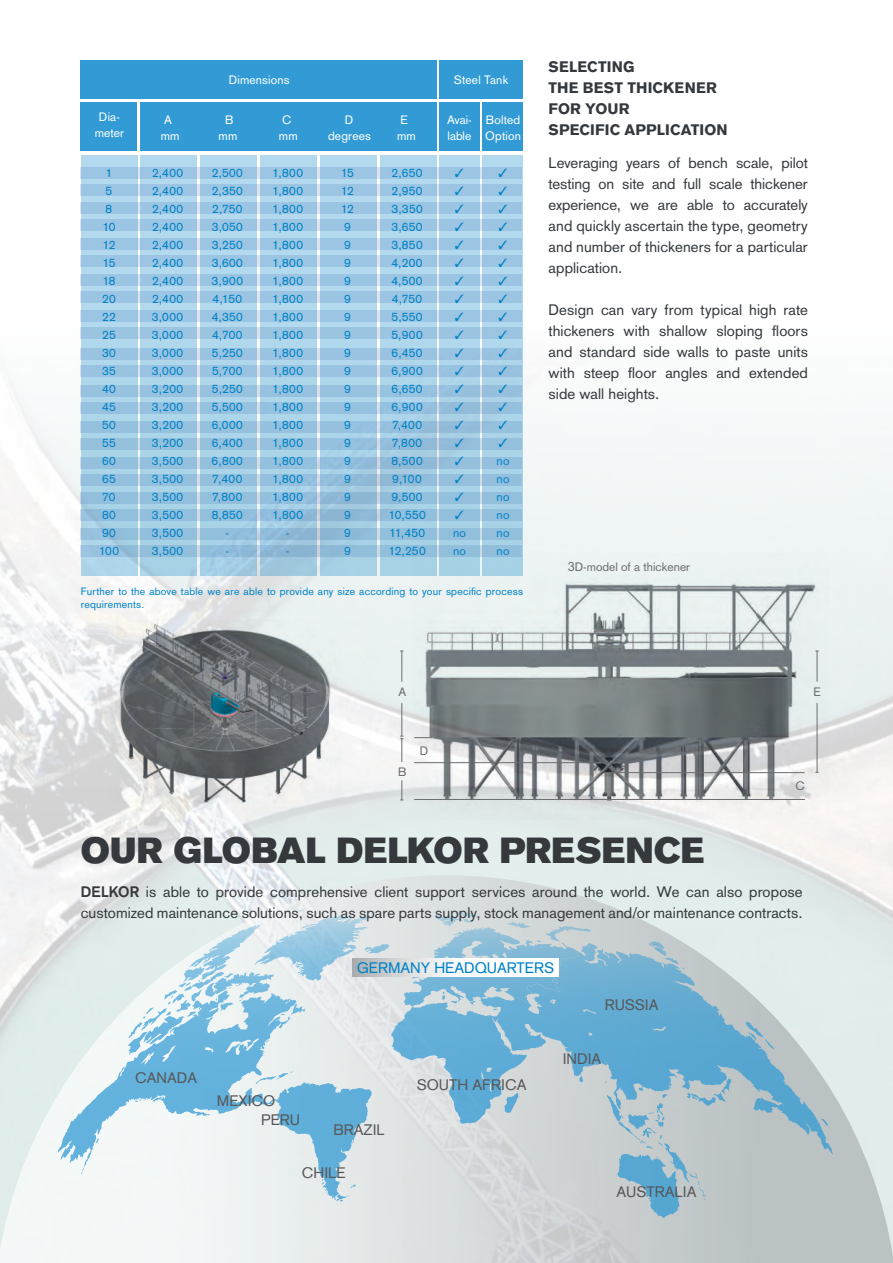
<style>
.page{position:relative;width:893px;height:1263px;background:#fff}
.page>*{position:absolute;margin:0;border:0;box-sizing:border-box;transform-origin:0 0}
.t1{font:36px "Akzidenz Grotesk BQ Super";letter-spacing:.005em;color:#35393d}
.t2{font:15px/21px "Akzidenz Grotesk";letter-spacing:.005em;color:#35393d;text-align:justify}
.t3{font:15px "Akzidenz Grotesk";color:#57585a}
.t4{font:900 15px/21px "Akzidenz Grotesk";letter-spacing:.01em;color:#35393d}
.t5{font:15px "Akzidenz Grotesk";color:#0082c8}
.t6{font:12px/18px "Akzidenz Grotesk";letter-spacing:.035em;color:#0082c8;text-align:center}
.t7{font:12px/16.5px "Akzidenz Grotesk";letter-spacing:.015em;color:#fff;text-align:center}
.t8{font:12px/18px "Zapf Dingbats ITC";color:#0082c8;text-align:justify}
.t9{font:12px "Akzidenz Grotesk";color:#6c6d70}
.t10{font:12px/16.5px "Akzidenz Grotesk";letter-spacing:-.005em;color:#fff}
.t11{font:10.5px/13.5px "Akzidenz Grotesk";letter-spacing:.02em;color:#0082c8}
.s1{font-family:"Arial";font-size:12.75px}
.s2{font-family:"Akzidenz Grotesk BE"}
.s3{font-weight:700}
</style>
<div class="page">
<img style="left:0;top:60px;width:893px;height:815px">
<svg style="left:0;top:875px;width:893px;height:388px"></svg>
<svg style="left:647px;top:941px;width:37px;height:2px"></svg>
<svg style="left:591px;top:943px;width:242px;height:211px;background:#9dc2d3"></svg>
<svg style="left:605px;top:1078px;width:127px;height:140px;background:#aac1cb"></svg>
<svg style="left:58px;top:910px;width:533px;height:291px"></svg>
<svg style="left:353px;top:959px;width:205px;height:17px"></svg>
<img style="left:412px;top:553px;width:416px;height:267px">
<svg style="left:137px;top:167px;width:346px;height:12px"></svg>
<svg style="left:137px;top:202px;width:346px;height:12px"></svg>
<svg style="left:137px;top:239px;width:346px;height:11px"></svg>
<svg style="left:137px;top:275px;width:346px;height:11px"></svg>
<svg style="left:137px;top:311px;width:346px;height:11px"></svg>
<svg style="left:137px;top:349px;width:346px;height:11px"></svg>
<svg style="left:137px;top:385px;width:346px;height:11px"></svg>
<svg style="left:137px;top:421px;width:346px;height:11px"></svg>
<svg style="left:137px;top:457px;width:346px;height:11px"></svg>
<svg style="left:137px;top:493px;width:346px;height:11px"></svg>
<svg style="left:137px;top:529px;width:346px;height:11px"></svg>
<svg style="left:137px;top:184px;width:346px;height:12px"></svg>
<svg style="left:137px;top:219px;width:346px;height:12px"></svg>
<svg style="left:137px;top:256px;width:346px;height:11px"></svg>
<svg style="left:137px;top:292px;width:346px;height:11px"></svg>
<svg style="left:137px;top:328px;width:346px;height:11px"></svg>
<svg style="left:137px;top:366px;width:346px;height:11px"></svg>
<svg style="left:137px;top:402px;width:346px;height:11px"></svg>
<svg style="left:137px;top:438px;width:346px;height:11px"></svg>
<svg style="left:137px;top:474px;width:346px;height:11px"></svg>
<svg style="left:137px;top:510px;width:346px;height:11px"></svg>
<svg style="left:137px;top:546px;width:346px;height:11px"></svg>
<svg style="left:81px;top:155px;width:56px;height:420px;background:#a0c9e3"></svg>
<svg style="left:261px;top:155px;width:56px;height:420px;background:#9fc8e2"></svg>
<svg style="left:140px;top:155px;width:57px;height:420px;background:#9fc9e3"></svg>
<svg style="left:320px;top:155px;width:57px;height:420px;background:#9ec8e2"></svg>
<svg style="left:200px;top:155px;width:57px;height:420px;background:#9fc9e3"></svg>
<svg style="left:380px;top:155px;width:56px;height:420px;background:#9fc8e2"></svg>
<svg style="left:439px;top:155px;width:41px;height:420px;background:#9fc8e2"></svg>
<svg style="left:483px;top:155px;width:40px;height:420px;background:#9fc9e3"></svg>
<div style="left:81px;top:102px;width:56px;height:49px;background:#329bd5"></div>
<div style="left:140px;top:102px;width:297px;height:49px;background:#329bd5"></div>
<div style="left:439px;top:102px;width:41px;height:49px;background:#329bd5"></div>
<div style="left:483px;top:102px;width:40px;height:49px;background:#329bd5"></div>
<div style="left:81px;top:61px;width:356px;height:38px;background:#329bd5"></div>
<div style="left:439px;top:61px;width:84px;height:38px;background:#329bd5"></div>
<hr style="left:401px;top:651px;width:1px;height:31px;background:#6c6d70">
<hr style="left:817px;top:651px;width:1px;height:31px;background:#6c6d70">
<hr style="left:401px;top:703px;width:1px;height:33px;background:#6c6d70">
<svg style="left:400px;top:736px;width:3px;height:26px"></svg>
<hr style="left:817px;top:703px;width:1px;height:69px;background:#6c6d70">
<svg style="left:400px;top:780px;width:3px;height:21px"></svg>
<img style="left:100px;top:619px;width:242px;height:185px">
<hr style="left:604px;top:772px;width:200px;height:1px;background:#6c6d70">
<hr style="left:414px;top:762px;width:207px;height:1px;background:#6c6d70">
<hr style="left:414px;top:799px;width:391px;height:1px;background:#6c6d70">
<svg style="left:414px;top:737px;width:18px;height:1px"></svg>
<p class="t7" style="left:229px;top:71px;width:62px">Dimensions</p>
<p class="t7" style="left:454px;top:71px;width:56px">Steel Tank</p>
<p class="t10" style="left:447px;top:112px;width:26px">Avai&shy;lable</p>
<p class="t7" style="left:485px;top:112px;width:37px;text-align:left">Bolted<br>Option</p>
<p class="t7" style="left:95px;top:108px;width:31px">Dia&shy;meter</p>
<p class="t7" style="left:164px;top:112px;width:9px">A</p>
<p class="t7" style="left:225px;top:112px;width:10px">B</p>
<p class="t7" style="left:282px;top:112px;width:11px">C</p>
<p class="t7" style="left:345px;top:112px;width:10px">D</p>
<p class="t7" style="left:400px;top:112px;width:9px">E</p>
<p class="t7" style="left:161px;top:128px;width:20px">mm</p>
<p class="t7" style="left:219px;top:128px;width:20px">mm</p>
<p class="t7" style="left:279px;top:128px;width:20px">mm</p>
<p class="t7" style="left:328px;top:128px;width:44px">degrees</p>
<p class="t7" style="left:397px;top:128px;width:20px">mm</p>
<p class="t6" style="left:99px;top:164px;width:22px">1<br>5<br>8<br>10<br>12<br>15<br>18<br>20<br>22<br>25<br>30<br>35<br>40<br>45<br>50<br>55<br>60<br>65<br>70<br>80<br>90<br>100</p>
<p class="t6" style="left:341px;top:164px;width:15px;text-align:left">15<br>12<br>12<br>9<br>9<br>9<br>9<br>9<br>9<br>9<br>9<br>9<br>9<br>9<br>9<br>9<br>9<br>9<br>9<br>9<br>9<br>9</p>
<p class="t8" style="left:455px;top:164px;width:11px">✓ ✓ ✓ ✓ ✓ ✓ ✓ ✓ ✓ ✓ ✓ ✓ ✓ ✓ ✓ ✓ ✓ ✓ ✓ ✓</p>
<p class="t6" style="left:152px;top:164px;width:33px;text-align:justify">2,400<br>2,400<br>2,400<br>2,400<br>2,400<br>2,400<br>2,400<br>2,400<br>3,000<br>3,000<br>3,000<br>3,000<br>3,200<br>3,200<br>3,200<br>3,200<br>3,500<br>3,500<br>3,500<br>3,500<br>3,500<br>3,500</p>
<p class="t6" style="left:212px;top:164px;width:33px">2,500<br>2,350<br>2,750<br>3,050<br>3,250<br>3,600<br>3,900<br>4,150<br>4,350<br>4,700<br>5,250<br>5,700<br>5,250<br>5,500<br>6,000<br>6,400<br>6,800<br>7,400<br>7,800<br>8,850 -<br>-</p>
<p class="t6" style="left:388px;top:164px;width:39px">2,650<br>2,950<br>3,350<br>3,650<br>3,850<br>4,200<br>4,500<br>4,750<br>5,550<br>5,900<br>6,450<br>6,900<br>6,650<br>6,900<br>7,400<br>7,800<br>8,500<br>9,100<br>9,500<br>10,550<br>11,450<br>12,250</p>
<p class="t6" style="left:272px;top:164px;width:32px">1,800<br>1,800<br>1,800<br>1,800<br>1,800<br>1,800<br>1,800<br>1,800<br>1,800<br>1,800<br>1,800<br>1,800<br>1,800<br>1,800<br>1,800<br>1,800<br>1,800<br>1,800<br>1,800<br>1,800 -<br>-</p>
<p class="t6" style="left:453px;top:524px;width:14px;text-align:left">no no</p>
<p class="t8" style="left:498px;top:164px;width:11px">✓ ✓ ✓ ✓ ✓ ✓ ✓ ✓ ✓ ✓ ✓ ✓ ✓ ✓ ✓ ✓</p>
<p class="t6" style="left:497px;top:452px;width:14px;text-align:justify">no no no no no no</p>
<p class="t11" style="left:81px;top:584px;width:444px">Further to the above table we are able to provide any size according to your specific process requirements.</p>
<p class="t4" style="left:549px;top:56px;width:181px">SELECTING<br>THE BEST THICKENER<br>FOR YOUR<br>SPECIFIC APPLICATION</p>
<p class="t2" style="left:549px;top:152px;width:261px">Leveraging years of bench scale, pilot testing on site and full scale thickener experience, we are able to accurately and quickly ascertain the type, geometry and number of thickeners for a particular application.</p>
<p class="t2" style="left:549px;top:299px;width:261px">Design can vary from typical high rate thickeners with shallow sloping floors and standard side walls to paste units with steep floor angles and extended side wall heights.</p>
<p class="t9" style="left:568px;top:559px;width:124px"><span class="s1">3</span>D-<span class="s2">m</span>odel of a thickener</p>
<p class="t9" style="left:398px;top:685px;width:9px">A</p>
<p class="t9" style="left:813px;top:685px;width:9px">E</p>
<p class="t9" style="left:398px;top:764px;width:10px">B</p>
<p class="t9" style="left:420px;top:743px;width:10px">D</p>
<h1 class="t1" style="left:81px;top:829px;width:120px">OUR GLO</h1>
<h1 class="t1" style="left:251px;top:829px;width:274px">BAL DELKOR PRE</h1>
<h1 class="t1" style="left:575px;top:829px;width:130px">SENCE</h1>
<p class="t9" style="left:795px;top:779px;width:11px">C</p>
<p class="t2" style="left:81px;top:881px;width:723px"><span class="s3">DELKOR</span> is able to provide comprehensive client support services around the world. We can also propose customized maintenance solutions, such as spare parts supply, stock management and/or maintenance contracts.</p>
<p class="t3" style="left:135px;top:1068px;width:63px">CANADA</p>
<p class="t5" style="left:357px;top:959px;width:199px">GERMANY HEADQUARTERS</p>
<p class="t3" style="left:605px;top:995px;width:55px">RUSSIA</p>
<p class="t3" style="left:217px;top:1092px;width:60px">MEXICO</p>
<p class="t3" style="left:261px;top:1111px;width:40px">PERU</p>
<p class="t3" style="left:333px;top:1121px;width:53px">BRAZIL</p>
<p class="t3" style="left:302px;top:1164px;width:45px">CHILE</p>
<p class="t3" style="left:417px;top:1076px;width:111px">SOUTH AFRICA</p>
<p class="t3" style="left:563px;top:1049px;width:40px">INDIA</p>
<p class="t3" style="left:617px;top:1182px;width:81px">AUSTRALIA</p>
</div>
